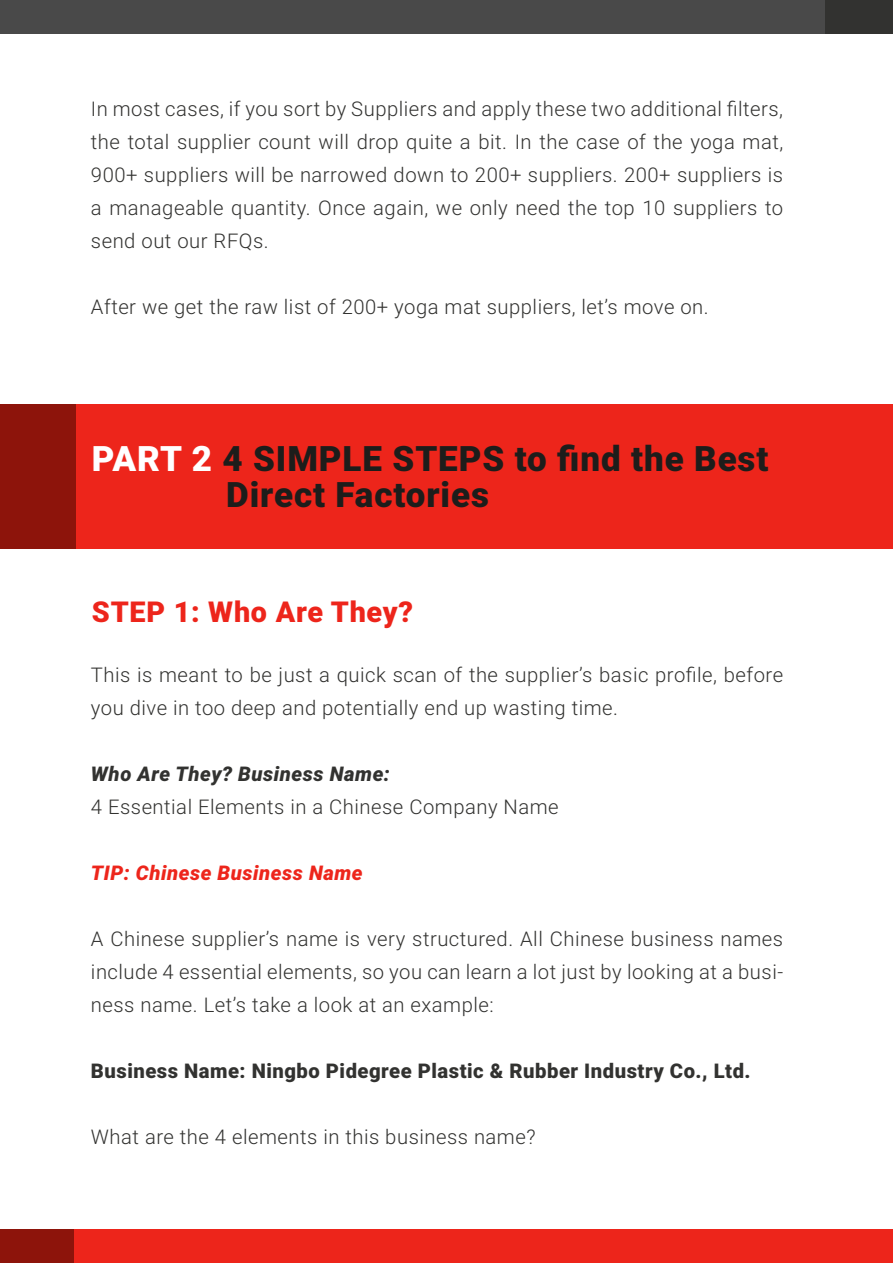
<style>
.page{position:relative;width:893px;height:1263px;background:#fff}
.page>*{position:absolute;margin:0;border:0;box-sizing:border-box;transform-origin:0 0}
.t1{font:900 34.95px/36px "Roboto";letter-spacing:.025em;color:#1d1d1b}
.t2{font:900 28.8px "Roboto";letter-spacing:.025em;color:#ed251b}
.t3{font:300 20.25px/33px "Roboto";letter-spacing:.025em;color:#323230;text-align:justify}
.t4{font:900 20.25px "Roboto";letter-spacing:.025em;color:#323230}
.t5{font:italic 900 20.25px "Roboto";letter-spacing:.025em;color:#323230}
.t6{font:italic 900 20.25px "Roboto";letter-spacing:.025em;color:#ed251b}
.s1{color:#fff}
</style>
<div class="page">
<div style="left:0;top:405px;width:893px;height:144px;background:#ed251b"></div>
<div style="left:0;top:405px;width:76px;height:144px;background:#8d140b"></div>
<div style="left:0;top:1229px;width:893px;height:34px;background:#ed251b"></div>
<div style="left:0;top:1229px;width:73px;height:34px;background:#8d140b"></div>
<div style="left:0;top:0;width:893px;height:33px;background:#494949"></div>
<div style="left:825px;top:0;width:68px;height:33px;background:#323230"></div>
<p class="t3" style="left:91px;top:91px;width:694px">In most cases, if you sort by Suppliers and apply these two additional filters, the total supplier count will drop quite a bit. In the case of the yoga mat, 900+ suppliers will be narrowed down to 200+ suppliers. 200+ suppliers is a manageable quantity. Once again, we only need the top 10 suppliers to send out our RFQs.</p>
<p class="t3" style="left:91px;top:289px;width:619px">After we get the raw list of 200+ yoga mat suppliers, let’s move on.</p>
<h1 class="t1" style="left:226px;top:439px;width:544px;text-indent:-134px"><span class="s1">PART 2</span> 4 SIMPLE STEPS to find the Best<br>Direct Factories</h1>
<h2 class="t2" style="left:92px;top:591px;width:323px">STEP 1: Who Are They?</h2>
<p class="t3" style="left:91px;top:657px;width:694px">This is meant to be just a quick scan of the supplier’s basic profile, before you dive in too deep and potentially end up wasting time.</p>
<p class="t5" style="left:91px;top:759px;width:300px">Who Are They? Business Name:</p>
<p class="t3" style="left:91px;top:789px;width:469px">4 Essential Elements in a Chinese Company Name</p>
<p class="t6" style="left:91px;top:858px;width:273px">TIP: Chinese Business Name</p>
<p class="t3" style="left:91px;top:921px;width:694px">A Chinese supplier’s name is very structured. All Chinese business names include 4 essential elements, so you can learn a lot just by looking at a busi&shy;ness name. Let’s take a look at an example:</p>
<p class="t4" style="left:91px;top:1056px;width:661px">Business Name: Ningbo Pidegree Plastic &amp; Rubber Industry Co., Ltd.</p>
<p class="t3" style="left:91px;top:1119px;width:446px">What are the 4 elements in this business name?</p>
</div>
